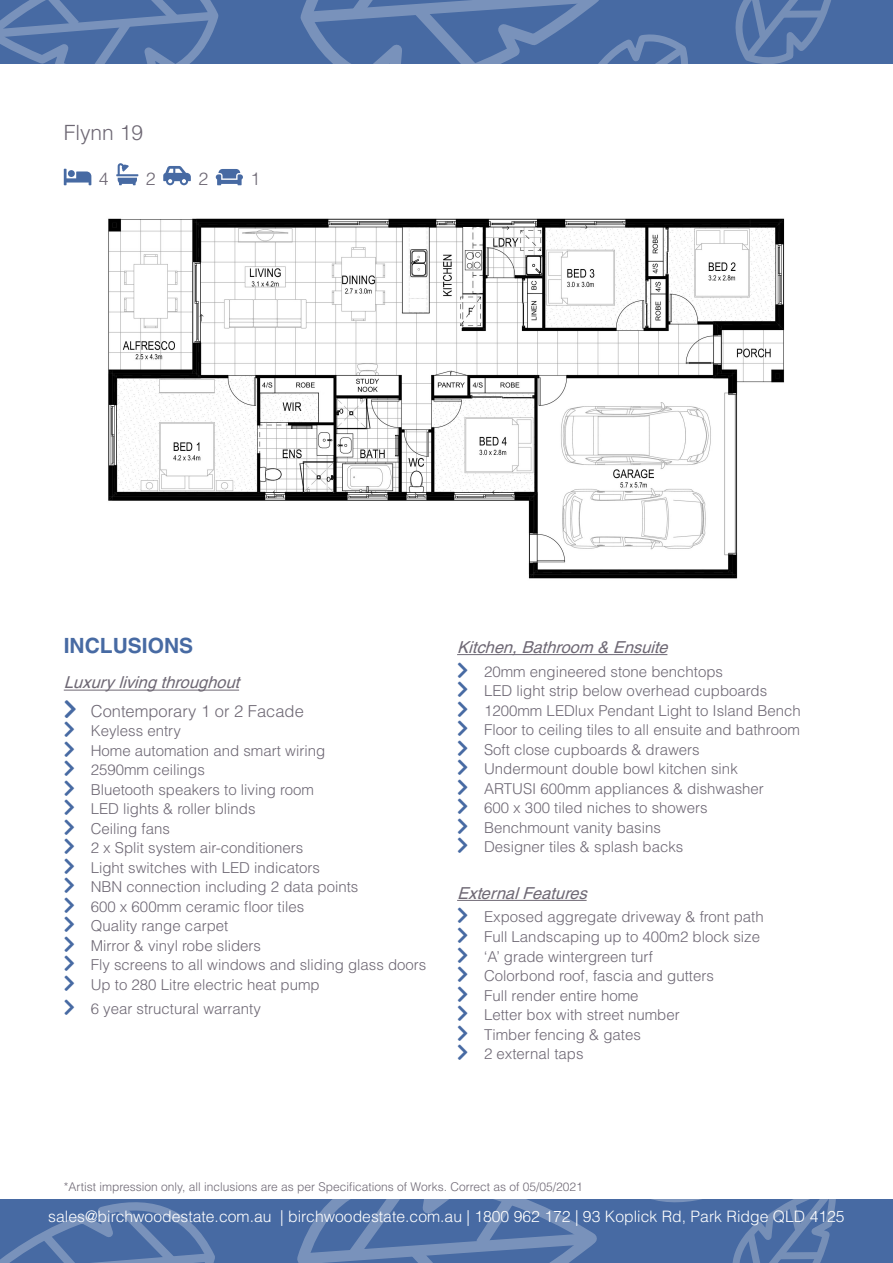
<style>
.page{position:relative;width:893px;height:1263px;background:#fff}
.page>*{position:absolute;margin:0;border:0;box-sizing:border-box;transform-origin:0 0}
.t1{font:700 21px "Helvetica LT Std";color:#476aa3}
.t2{font:300 21px "Helvetica LT Std";color:#6e6874}
.t3{font:300 17.7px "Helvetica LT Std";color:#6e6874}
.t4{font:italic 16.5px "Helvetica LT Std";color:#6e6874}
.t5{font:300 16.5px "Helvetica LT Std";color:#6e6874}
.t6{font:300 15.75px "Helvetica LT Std";color:#fff}
.t7{font:300 15px "Helvetica LT Std";color:#6e6874}
.t8{font:300 12px "Helvetica LT Std";color:#6e6874}
</style>
<div class="page">
<div style="left:0;top:1199px;width:893px;height:64px;background:#476aa3"></div>
<svg style="left:0;top:1202px;width:215px;height:61px"></svg>
<svg style="left:297px;top:1199px;width:539px;height:64px"></svg>
<div style="left:0;top:0;width:893px;height:64px;background:#476aa3"></div>
<svg style="left:735px;top:0;width:96px;height:64px"></svg>
<div style="left:782px;top:11px;width:41px;height:7px;background:#768fb7"></div>
<svg style="left:300px;top:0;width:388px;height:64px"></svg>
<svg style="left:0;top:0;width:219px;height:64px"></svg>
<img style="left:108px;top:218px;width:677px;height:361px">
<hr style="left:64px;top:690px;width:175px;height:1px;background:#6e6874">
<hr style="left:457px;top:654px;width:210px;height:1px;background:#6e6874">
<hr style="left:457px;top:900px;width:130px;height:1px;background:#6e6874">
<svg style="left:163px;top:166px;width:28px;height:19px"></svg>
<svg style="left:64px;top:169px;width:27px;height:16px"></svg>
<svg style="left:116px;top:163px;width:22px;height:22px"></svg>
<svg style="left:216px;top:169px;width:27px;height:16px"></svg>
<p class="t2" style="left:64px;top:119px;width:81px">Flynn 19</p>
<p class="t3" style="left:99px;top:168px;width:11px">4</p>
<p class="t3" style="left:146px;top:168px;width:11px">2</p>
<p class="t3" style="left:198px;top:168px;width:11px">2</p>
<p class="t3" style="left:250px;top:168px;width:11px">1</p>
<p class="t1" style="left:64px;top:633px;width:131px">INCLUSIONS</p>
<p class="t4" style="left:64px;top:673px;width:182px">Luxurylivingthroughout</p>
<p class="t5" style="left:91px;top:700px;width:215px">Contemporary 1 or 2 Facade</p>
<p class="t7" style="left:91px;top:721px;width:92px">Keyless entry</p>
<p class="t7" style="left:91px;top:741px;width:236px">Home automation and smart wiring</p>
<p class="t7" style="left:91px;top:760px;width:116px">2590mm ceilings</p>
<p class="t7" style="left:91px;top:780px;width:225px">Bluetooth speakers to living room</p>
<p class="t7" style="left:91px;top:799px;width:166px">LED lights &amp; roller blinds</p>
<p class="t7" style="left:91px;top:819px;width:81px">Ceiling fans</p>
<p class="t7" style="left:91px;top:838px;width:214px">2 x Split system air-conditioners</p>
<p class="t7" style="left:91px;top:858px;width:231px">Light switches with LED indicators</p>
<p class="t7" style="left:91px;top:877px;width:269px">NBN connection including 2 data points</p>
<p class="t7" style="left:91px;top:897px;width:215px">600 x 600mm ceramic floor tiles</p>
<p class="t7" style="left:91px;top:916px;width:139px">Quality range carpet</p>
<p class="t7" style="left:91px;top:936px;width:172px">Mirror &amp; vinyl robe sliders</p>
<p class="t7" style="left:91px;top:955px;width:337px">Fly screens to all windows and sliding glass doors</p>
<p class="t7" style="left:91px;top:975px;width:230px">Up to 280 Litre electric heat pump</p>
<p class="t7" style="left:91px;top:999px;width:172px">6 year structural warranty</p>
<p class="t4" style="left:457px;top:638px;width:217px">Kitchen,Bathroom &amp; Ensuite</p>
<p class="t7" style="left:484px;top:662px;width:240px">20mm engineered stone benchtops</p>
<p class="t7" style="left:484px;top:681px;width:285px">LED light strip below overhead cupboards</p>
<p class="t7" style="left:484px;top:701px;width:318px">1200mm LEDlux Pendant Light to Island Bench</p>
<p class="t7" style="left:484px;top:720px;width:317px">Floor to ceiling tiles to all ensuite and bathroom</p>
<p class="t7" style="left:484px;top:740px;width:217px">Soft close cupboards &amp; drawers</p>
<p class="t7" style="left:484px;top:759px;width:255px">Undermount double bowl kitchen sink</p>
<p class="t7" style="left:484px;top:779px;width:281px">ARTUSI 600mm appliances &amp; dishwasher</p>
<p class="t7" style="left:484px;top:798px;width:225px">600 x 300 tiled niches to showers</p>
<p class="t7" style="left:484px;top:818px;width:178px">Benchmount vanity basins</p>
<p class="t7" style="left:484px;top:837px;width:201px">Designer tiles &amp; splash backs</p>
<p class="t4" style="left:457px;top:883px;width:136px">ExternalFeatures</p>
<p class="t7" style="left:484px;top:908px;width:281px">Exposed aggregate driveway &amp; front path</p>
<p class="t7" style="left:484px;top:927px;width:277px">Full Landscaping up to 400m2 block size</p>
<p class="t7" style="left:484px;top:947px;width:170px">‘A’ grade wintergreen turf</p>
<p class="t7" style="left:484px;top:966px;width:231px">Colorbond roof, fascia and gutters</p>
<p class="t7" style="left:484px;top:986px;width:156px">Full render entire home</p>
<p class="t7" style="left:484px;top:1005px;width:197px">Letter box with street number</p>
<p class="t7" style="left:484px;top:1025px;width:158px">Timber fencing &amp; gates</p>
<p class="t7" style="left:484px;top:1044px;width:101px">2 external taps</p>
<p class="t8" style="left:64px;top:1179px;width:521px">*Artist impression only, all inclusions are as per Specifications of Works. Correct as of 05/05/2021</p>
<p class="t6" style="left:48px;top:1207px;width:798px">sales@birchwoodestate.com.au | birchwoodestate.com.au | 1800 962 172 | 93 Koplick Rd, Park Ridge QLD 4125</p>
</div>
